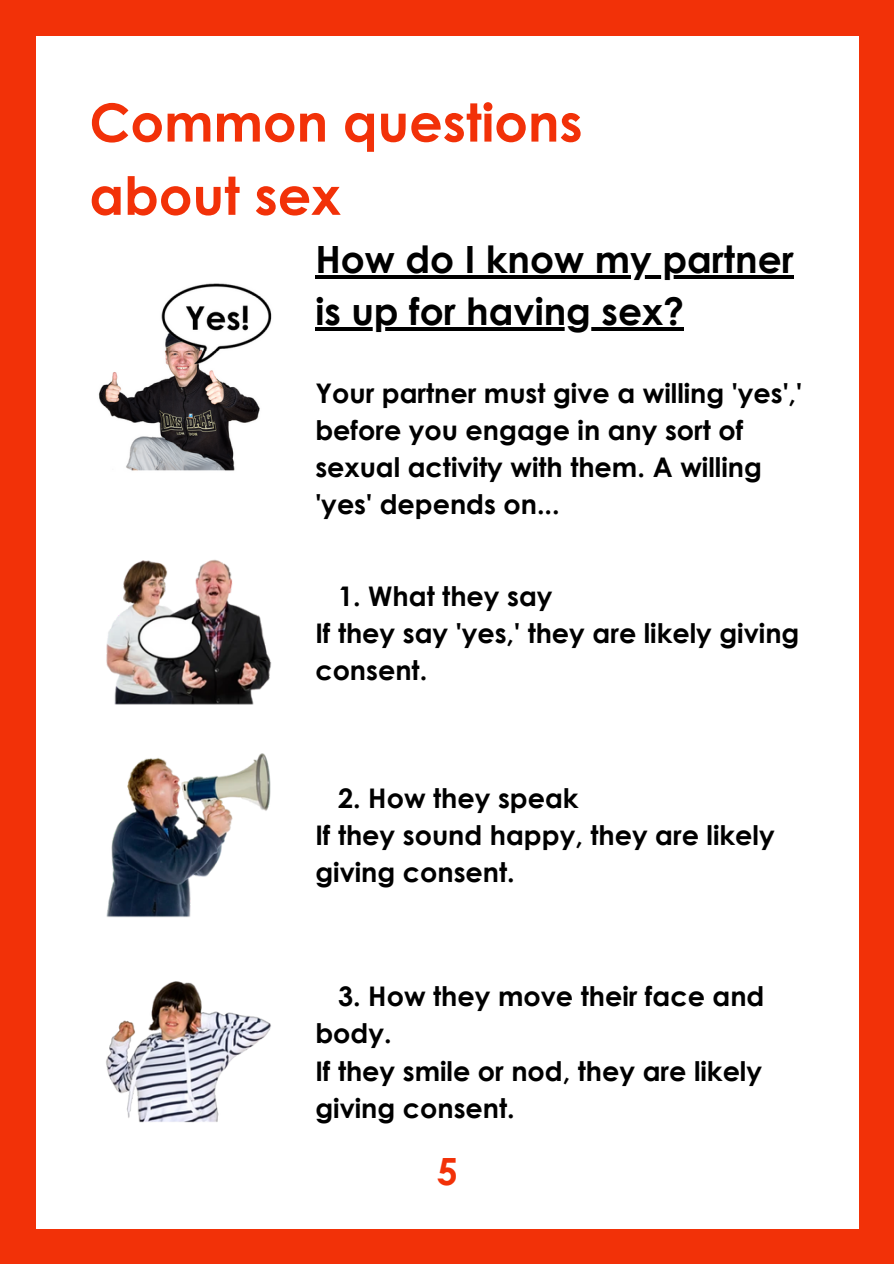
<style>
.page{position:relative;width:894px;height:1264px;background:#fff}
.page>*{position:absolute;margin:0;border:0;box-sizing:border-box;transform-origin:0 0}
.t1{font:700 52.5px/73.2px "Century Gothic";color:#f23108}
.t2{font:700 37.5px/51.8px "Century Gothic";color:#000}
.t3{font:700 37.5px "Century Gothic";color:#f23108}
.t4{font:700 27px/37.2px "Century Gothic";color:#000}
</style>
<div class="page">
<div style="left:0;top:0;width:893px;height:1263px;background:#f23108"></div>
<div style="left:36px;top:36px;width:822px;height:1192px;background:#fff"></div>
<hr style="left:315px;top:275px;width:478px;height:4px;background:#000">
<hr style="left:315px;top:327px;width:369px;height:4px;background:#000">
<img style="left:106px;top:559px;width:166px;height:146px">
<img style="left:98px;top:283px;width:174px;height:188px">
<img style="left:106px;top:753px;width:165px;height:165px">
<img style="left:106px;top:981px;width:165px;height:142px">
<h1 class="t1" style="left:89px;top:84px;width:494px">Common questions about sex</h1>
<h2 class="t2" style="left:315px;top:233px;width:480px">How do I know my partner is up for having sex?</h2>
<p class="t4" style="left:315px;top:373px;width:488px">Your partner must give a willing 'yes',' before you engage in any sort of sexual activity with them. A willing 'yes' depends on...</p>
<p class="t4" style="left:315px;top:576px;width:485px;text-indent:23px">1. What they say<br>If they say 'yes,' they are likely giving consent.</p>
<p class="t4" style="left:315px;top:778px;width:460px;text-indent:23px">2. How they speak<br>If they sound happy, they are likely giving consent.</p>
<p class="t4" style="left:315px;top:977px;width:450px;text-indent:23px">3. How they move their face and body.<br>If they smile or nod, they are likely giving consent.</p>
<h2 class="t3" style="left:436px;top:1147px;width:23px">5</h2>
</div>
